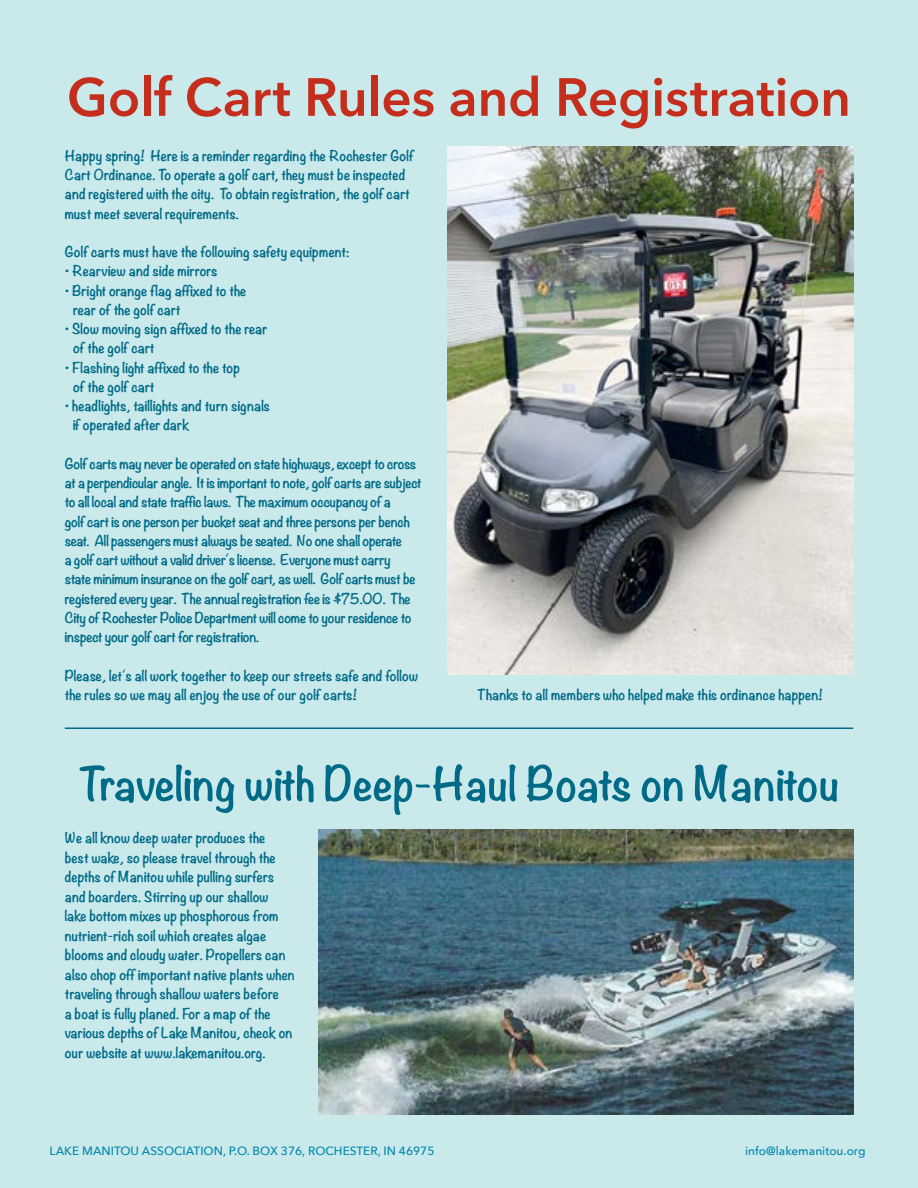
<style>
.page{position:relative;width:918px;height:1188px;background:#c9e9eb}
.page>*{position:absolute;margin:0;border:0;box-sizing:border-box;transform-origin:0 0}
.t1{font:600 53.1px "Avenir Next";letter-spacing:-.005em;color:#c52e1c}
.t2{font:52.5px "Tally Text Bold 1";color:#006a87}
.t3{font:16.5px/19.2px "Tally Text Bold 1";letter-spacing:-.015em;color:#006a87}
.t4{font:500 12px "Avenir Next";color:#0087ab}
</style>
<div class="page">
<img style="left:319px;top:829px;width:534px;height:285px">
<hr style="left:65px;top:728px;width:788px;height:1px;background:#006a87">
<img style="left:447px;top:147px;width:406px;height:527px">
<h1 class="t1" style="left:67px;top:52px;width:786px">Golf Cart Rules and Registration</h1>
<p class="t3" style="left:65px;top:147px;width:351px">Happy spring! Here is a reminder regarding the Rochester Golf Cart Ordinance. To operate a golf cart, they must be inspected and registered with the city. To obtain registration, the golf cart must meet several requirements.</p>
<p class="t3" style="left:65px;top:243px;width:286px">Golf carts must have the following safety equipment:</p>
<p class="t3" style="left:65px;top:262px;width:154px">• Rearview and side mirrors</p>
<p class="t3" style="left:73px;top:281px;width:175px;text-indent:-8px">• Bright orange flag affixed to the rear of the golf cart</p>
<p class="t3" style="left:73px;top:320px;width:196px;text-indent:-8px">• Slow moving sign affixed to the rear of the golf cart</p>
<p class="t3" style="left:73px;top:358px;width:169px;text-indent:-8px">• Flashing light affixed to the top of the golf cart</p>
<p class="t3" style="left:73px;top:397px;width:199px;text-indent:-8px">• headlights, taillights and turn signals if operated after dark</p>
<p class="t3" style="left:65px;top:455px;width:358px">Golf carts may never be operated on state highways, except to cross at a perpendicular angle. It is important to note, golf carts are subject to all local and state traffic laws. The maximum occupancy of a<br>golf cart is one person per bucket seat and three persons per bench seat. All passengers must always be seated. No one shall operate<br>a golf cart without a valid driver’s license. Everyone must carry<br>state minimum insurance on the golf cart, as well. Golf carts must be registered every year. The annual registration fee is $75.00. The City of Rochester Police Department will come to your residence to inspect your golf cart for registration.</p>
<p class="t3" style="left:65px;top:666px;width:355px">Please, let’s all work together to keep our streets safe and follow the rules so we may all enjoy the use of our golf carts!</p>
<p class="t3" style="left:477px;top:686px;width:347px">Thanks to all members who helped make this ordinance happen!</p>
<h2 class="t2" style="left:79px;top:756px;width:761px">Traveling with Deep-Haul Boats on Manitou</h2>
<p class="t3" style="left:65px;top:829px;width:232px">We all know deep water produces the<br>best wake, so please travel through the depths of Manitou while pulling surfers and boarders. Stirring up our shallow<br>lake bottom mixes up phosphorous from nutrient-rich soil which creates algae blooms and cloudy water. Propellers can also chop off important native plants when traveling through shallow waters before<br>a boat is fully planed. For a map of the various depths of Lake Manitou, check on our website at www.lakemanitou.org.</p>
<p class="t4" style="left:50px;top:1140px;width:386px">LAKE MANITOU ASSOCIATION, P.O. BOX 376, ROCHESTER, IN 46975</p>
<p class="t4" style="left:745px;top:1140px;width:122px">info@lakemanitou.org</p>
</div>
